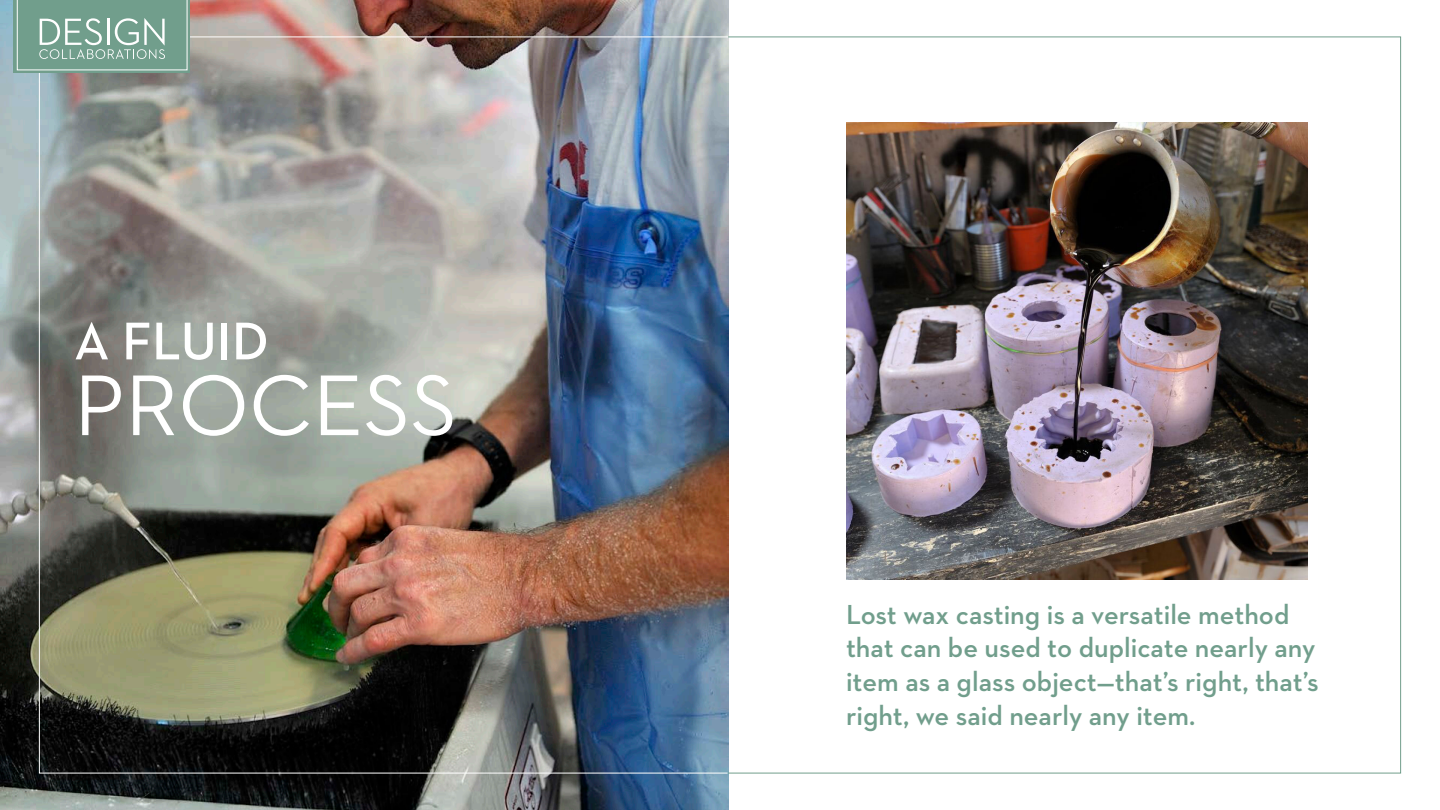
<style>
.page{position:relative;width:1440px;height:810px;background:#fff}
.page>*{position:absolute;margin:0;border:0;box-sizing:border-box;transform-origin:0 0}
.t1{font:87.68px "Neutraface 2 Text";color:#fff}
.t2{font:600 54px "Neutraface 2 Text";color:#fff}
.t3{font:600 28.05px/33.6px "Neutraface 2 Text";color:#719e8c}
</style>
<div class="page">
<img style="left:0;top:0;width:729px;height:810px">
<img style="left:39px;top:36px;width:690px;height:738px">
<svg style="left:14px;top:0;width:176px;height:73px"></svg>
<svg style="left:17px;top:0;width:170px;height:70px;background:#81a999"></svg>
<img style="left:846px;top:122px;width:462px;height:457px">
<p class="t2" style="left:74px;top:307px;width:196px">A FLUID</p>
<p class="t1" style="left:74px;top:351px;width:385px">PROCESS</p>
<p class="t3" style="left:846px;top:597px;width:474px">Lost wax casting is a versatile method that can be used to duplicate nearly any item as a glass object—that’s right, that’s right, we said nearly any item.</p>
</div>
